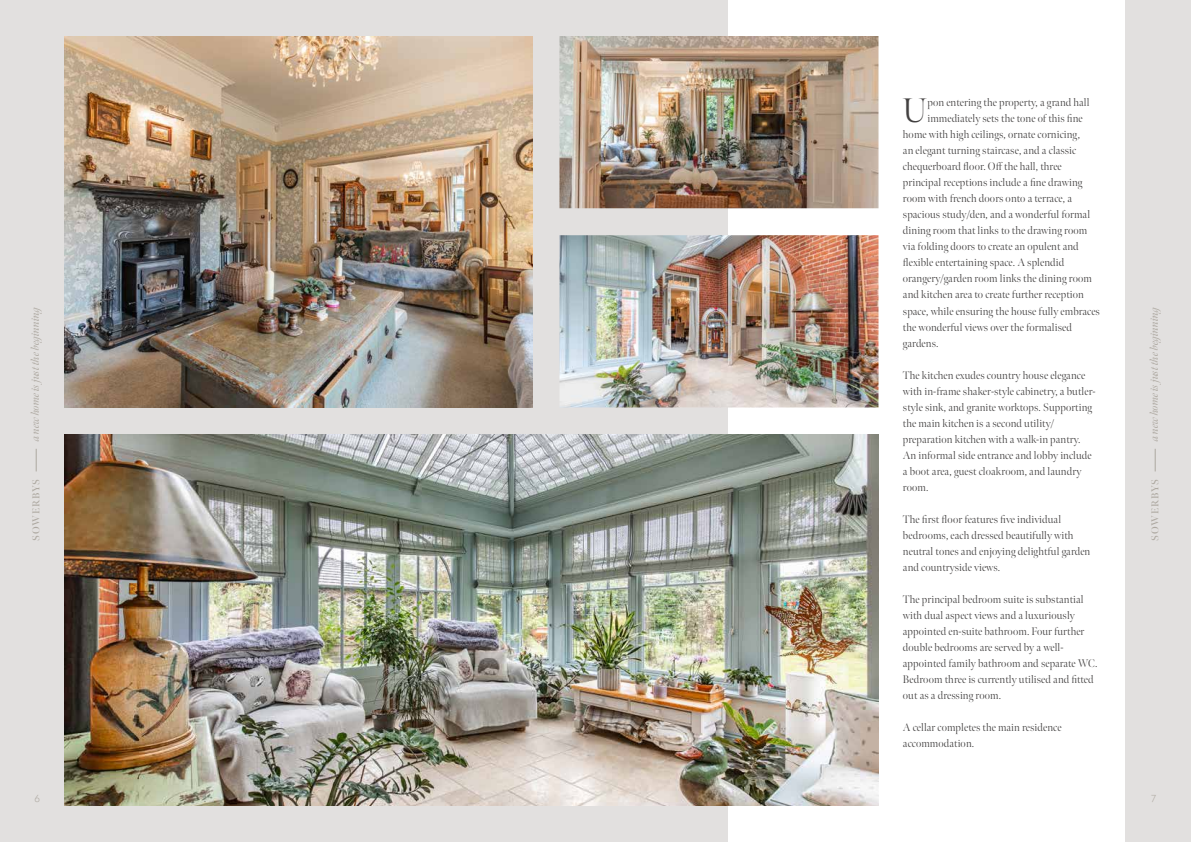
<style>
.page{position:relative;width:1191px;height:842px;background:#fff}
.page>*{position:absolute;margin:0;border:0;box-sizing:border-box;transform-origin:0 0}
.t1{font:300 34px "Meno Banner";color:#434141}
.t2{font:300 11px/16px "Meno Banner";letter-spacing:.01em;color:#434141}
.t3{font:italic 11px "Meno Banner";letter-spacing:-.01em;color:#ada8a0}
.t4{font:600 10px "Meno Banner";letter-spacing:.08em;color:#ada8a0}
.t5{font:300 10px "Quasimoda";color:#ada8a0}
</style>
<div class="page">
<div style="left:0;top:0;width:595px;height:842px;background:#e2e0df"></div>
<div style="left:595px;top:0;width:596px;height:842px;background:#e2e0df"></div>
<svg style="left:36px;top:449px;width:1px;height:22px"></svg>
<svg style="left:1155px;top:449px;width:1px;height:22px"></svg>
<div style="left:728px;top:0;width:396px;height:842px;background:#fff"></div>
<img style="left:65px;top:36px;width:467px;height:371px">
<img style="left:559px;top:36px;width:319px;height:172px">
<img style="left:559px;top:235px;width:319px;height:172px">
<img style="left:65px;top:434px;width:813px;height:372px">
<h1 class="t1" style="left:902px;top:90px;width:26px">U</h1>
<p class="t2" style="left:927px;top:95px;width:164px">pon entering the property, a grand hall</p>
<p class="t2" style="left:927px;top:111px;width:157px">immediately sets the tone of this fine</p>
<p class="t2" style="left:903px;top:127px;width:179px">home with high ceilings, ornate cornicing,</p>
<p class="t2" style="left:903px;top:143px;width:175px">an elegant turning staircase, and a classic</p>
<p class="t2" style="left:903px;top:159px;width:160px">chequerboard floor. Off the hall, three</p>
<p class="t2" style="left:903px;top:175px;width:181px">principal receptions include a fine drawing</p>
<p class="t2" style="left:903px;top:191px;width:171px">room with french doors onto a terrace, a</p>
<p class="t2" style="left:903px;top:207px;width:189px">spacious study/den, and a wonderful formal</p>
<p class="t2" style="left:903px;top:223px;width:186px">dining room that links to the drawing room</p>
<p class="t2" style="left:903px;top:239px;width:177px">via folding doors to create an opulent and</p>
<p class="t2" style="left:903px;top:255px;width:163px">flexible entertaining space. A splendid</p>
<p class="t2" style="left:903px;top:271px;width:190px">orangery/garden room links the dining room</p>
<p class="t2" style="left:903px;top:287px;width:182px">and kitchen area to create further reception</p>
<p class="t2" style="left:903px;top:303px;width:198px">space, while ensuring the house fully embraces</p>
<p class="t2" style="left:903px;top:319px;width:170px">the wonderful views over the formalised</p>
<p class="t2" style="left:903px;top:335px;width:37px">gardens.</p>
<p class="t2" style="left:903px;top:367px;width:194px">The kitchen exudes country house elegance with in-frame shaker-style cabinetry, a butler&shy;style sink, and granite worktops. Supporting the main kitchen is a second utility/ preparation kitchen with a walk-in pantry.<br>An informal side entrance and lobby include a boot area, guest cloakroom, and laundry room.</p>
<p class="t2" style="left:903px;top:511px;width:189px">The first floor features five individual bedrooms, each dressed beautifully with neutral tones and enjoying delightful garden and countryside views.</p>
<p class="t2" style="left:903px;top:591px;width:196px">The principal bedroom suite is substantial with dual aspect views and a luxuriously appointed en-suite bathroom. Four further double bedrooms are served by a well&shy;appointed family bathroom and separate WC.<br>Bedroom three is currently utilised and fitted out as a dressing room.</p>
<p class="t2" style="left:903px;top:719px;width:160px">A cellar completes the main residence accommodation.</p>
<p class="t3" style="left:29px;top:441px;width:138px;rotate:-90deg">a new home is just the beginning</p>
<p class="t3" style="left:1147px;top:441px;width:138px;rotate:-90deg">a new home is just the beginning</p>
<p class="t4" style="left:30px;top:541px;width:63px;rotate:-90deg">SOWERBYS</p>
<p class="t4" style="left:1149px;top:541px;width:63px;rotate:-90deg">SOWERBYS</p>
<p class="t5" style="left:35px;top:791px;width:7px">6</p>
<p class="t5" style="left:1151px;top:791px;width:6px">7</p>
</div>
